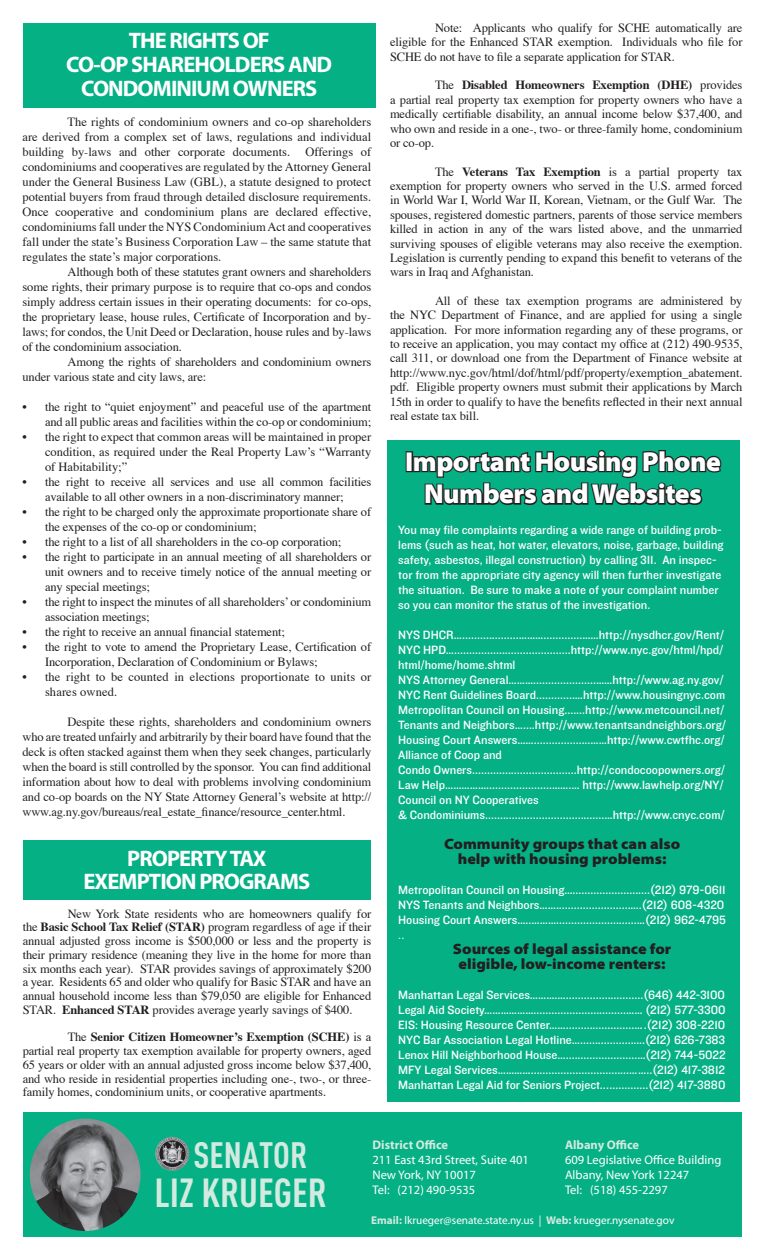
<style>
.page{position:relative;width:765px;height:1260px;background:#fff}
.page>*{position:absolute;margin:0;border:0;box-sizing:border-box;transform-origin:0 0}
.t1{font:700 40px "DIN Cond";color:#d2eae0}
.t2{font:700 36.25px "DIN Cond";color:#d2eae0}
.t3{font:900 semi-expanded 27.5px/32.5px "Myriad Pro";letter-spacing:-.02em;color:#fff;text-align:center;scale:.94 1}
.t4{font:700 22.5px/23.8px "Myriad Pro";letter-spacing:-.04em;color:#fff;text-align:center}
.t5{font:900 semi-expanded 15px/15px "Myriad Pro";color:#231f20;text-align:center}
.t6{font:12.5px/15px "Times";letter-spacing:-.01em;color:#231f20;text-align:justify}
.t7{font:12.5px/15px "Knockout HTF31 Junior Middlewt";color:#fff}
.t8{font:12.5px/15px "Myriad Pro";color:#fff}
.t9{font:12.5px/15px "Times";letter-spacing:.01em;color:#231f20}
.t10{font:700 12.5px "Myriad Pro";color:#d2eae0}
.t11{font:12.5px "Times";color:#fff}
.t12{font:11.25px "Myriad Pro";color:#fff}
.s1{font-weight:700}
.s2{font-weight:700;color:#d2eae0}
</style>
<div class="page">
<div style="left:23px;top:1112px;width:719px;height:125px;background:#05b085"></div>
<img style="left:155px;top:1137px;width:34px;height:34px">
<img style="left:30px;top:1119px;width:111px;height:112px">
<div style="left:23px;top:841px;width:348px;height:59px;background:#05b085"></div>
<div style="left:23px;top:23px;width:352px;height:84px;background:#05b085"></div>
<div style="left:387px;top:441px;width:352px;height:661px;background:#05b085"></div>
<div style="left:406px;top:451px;width:7px;height:21px;border:2px solid #231f20"></div>
<svg style="left:412px;top:440px;width:311px;height:65px"></svg>
<h3 class="t4" style="left:66px;top:28px;width:268px">THE RIGHTS OF<br>CO-OP SHAREHOLDERS AND<br>CONDOMINIUM OWNERS</h3>
<p class="t6" style="left:390px;top:19px;width:354px;line-height:14.4px;text-indent:45px">Note: Applicants who qualify for SCHE automatically are eligible for the Enhanced STAR exemption. Individuals who file for SCHE do not have to file a separate application for STAR.</p>
<p class="t6" style="left:390px;top:77px;width:354px;line-height:14.4px;text-indent:45px">The <span class="s1">Disabled Homeowners Exemption (DHE)</span> provides a partial real property tax exemption for property owners who have a medically certifiable disability, an annual income below $37,400, and who own and reside in a one-, two- or three-family home, condominium or co-op.</p>
<p class="t6" style="left:390px;top:163px;width:354px;line-height:14.4px;text-indent:45px">The <span class="s1">Veterans Tax Exemption</span> is a partial property tax exemption for property owners who served in the U.S. armed forced in World War I, World War II, Korean, Vietnam, or the Gulf War. The spouses, registered domestic partners, parents of those service members killed in action in any of the wars listed above, and the unmarried surviving spouses of eligible veterans may also receive the exemption.<br>Legislation is currently pending to expand this benefit to veterans of the wars in Iraq and Afghanistan.</p>
<p class="t6" style="left:390px;top:293px;width:354px;line-height:14.4px;text-indent:45px">All of these tax exemption programs are administered by the NYC Department of Finance, and are applied for using a single application. For more information regarding any of these programs, or to receive an application, you may contact my office at (212) 490-9535, call 311, or download one from the Department of Finance website at http://www.nyc.gov/html/dof/html/pdf/property/exemption_abatement. pdf. Eligible property owners must submit their applications by March 15th in order to qualify to have the benefits reflected in their next annual real estate tax bill.</p>
<h3 class="t3" style="left:405px;top:444px;width:337px">Important Housing Phone<br>Numbers and Websites</h3>
<p class="t7" style="left:398px;top:523px;width:327px">You may file complaints regarding a wide range of building prob&shy;lems (such as heat, hot water, elevators, noise, garbage, building safety, asbestos, illegal construction) by calling 311. An inspec&shy;tor from the appropriate city agency will then further investigate the situation. Be sure to make a note of your complaint number so you can monitor the status of the investigation.</p>
<p class="t7" style="left:398px;top:628px;width:329px">NYS DHCR…...................……….............……http://nysdhcr.gov/Rent/ NYC HPD….......................................http://www.nyc.gov/html/hpd/ html/home/home.shtml<br>NYS Attorney General……….....................……http://www.ag.ny.gov/ NYC Rent Guidelines Board.............…http://www.housingnyc.com Metropolitan Council on Housing.......http://www.metcouncil.net/ Tenants and Neighbors…....http://www.tenantsandneighbors.org/ Housing Court Answers……...................……http://www.cwtfhc.org/ Alliance of Coop and<br>Condo Owners...................................http://condocoopowners.org/ Law Help……………......................…….… http://www.lawhelp.org/NY/ Council on NY Cooperatives<br>&amp; Condominiums........................................…http://www.cnyc.com/</p>
<p class="t5" style="left:444px;top:836px;width:238px">Community groups that can also help with housing problems:</p>
<p class="t7" style="left:398px;top:883px;width:329px">Metropolitan Council on Housing…..........................(212) 979-0611<br>NYS Tenants and Neighbors……........................…..(212) 608-4320<br>Housing Court Answers…..………...........................…(212) 962-4795</p>
<p class="t11" style="left:398px;top:923px;width:8px">..</p>
<p class="t5" style="left:453px;top:941px;width:220px">Sources of legal assistance for eligible, low-income renters:</p>
<p class="t7" style="left:398px;top:988px;width:329px;text-align:justify">Manhattan Legal Services……….…..........................(646) 442-3100<br>Legal Aid Society………………...............................…… (212) 577-3300<br>EIS: Housing Resource Center…….......................….(212) 308-2210<br>NYC Bar Association Legal Hotline…......................(212) 626-7383<br>Lenox Hill Neighborhood House…........................…(212) 744-5022<br>MFY Legal Services………….................................……..(212) 417-3812<br>Manhattan Legal Aid for Seniors Project................(212) 417-3880</p>
<p class="t6" style="left:22px;top:113px;width:350px;text-indent:45px">The rights of condominium owners and co-op shareholders are derived from a complex set of laws, regulations and individual building by-laws and other corporate documents. Offerings of condominiums and cooperatives are regulated by the Attorney General under the General Business Law (GBL), a statute designed to protect potential buyers from fraud through detailed disclosure requirements.<br>Once cooperative and condominium plans are declared effective, condominiums fall under the NYS Condominium Act and cooperatives fall under the state’s Business Corporation Law – the same statute that regulates the state’s major corporations.</p>
<p class="t6" style="left:23px;top:263px;width:350px;text-indent:45px">Although both of these statutes grant owners and shareholders some rights, their primary purpose is to require that co-ops and condos simply address certain issues in their operating documents: for co-ops, the proprietary lease, house rules, Certificate of Incorporation and by&shy;laws; for condos, the Unit Deed or Declaration, house rules and by-laws of the condominium association.</p>
<p class="t6" style="left:23px;top:353px;width:350px;text-indent:45px">Among the rights of shareholders and condominium owners under various state and city laws, are:</p>
<p class="t6" style="left:23px;top:398px;width:350px;text-align:right">• the right to “quiet enjoyment” and peaceful use of the apartment and all public areas and facilities within the co-op or condominium;</p>
<p class="t6" style="left:45px;top:428px;width:328px;text-indent:-22px">• the right to expect that common areas will be maintained in proper condition, as required under the Real Property Law’s “Warranty of Habitability;”</p>
<p class="t6" style="left:23px;top:473px;width:350px;text-align:center">• the right to receive all services and use all common facilities available to all other owners in a non-discriminatory manner;</p>
<p class="t6" style="left:45px;top:503px;width:328px;text-indent:-23px">• the right to be charged only the approximate proportionate share of the expenses of the co-op or condominium;</p>
<p class="t6" style="left:23px;top:533px;width:320px">• the right to a list of all shareholders in the co-op corporation;</p>
<p class="t6" style="left:45px;top:548px;width:328px;text-indent:-22px">• the right to participate in an annual meeting of all shareholders or unit owners and to receive timely notice of the annual meeting or any special meetings;</p>
<p class="t6" style="left:45px;top:593px;width:328px;text-indent:-22px">• the right to inspect the minutes of all shareholders’ or condominium association meetings;</p>
<p class="t6" style="left:23px;top:623px;width:264px">• the right to receive an annual financial statement;</p>
<p class="t6" style="left:45px;top:638px;width:328px;text-indent:-22px">• the right to vote to amend the Proprietary Lease, Certification of<br>Incorporation, Declaration of Condominium or Bylaws;</p>
<p class="t9" style="left:45px;top:668px;width:328px;text-indent:-23px">• the right to be counted in elections proportionate to units or shares owned.</p>
<p class="t6" style="left:23px;top:713px;width:350px;text-indent:45px">Despite these rights, shareholders and condominium owners who are treated unfairly and arbitrarily by their board have found that the deck is often stacked against them when they seek changes, particularly when the board is still controlled by the sponsor. You can find additional information about how to deal with problems involving condominium and co-op boards on the NY State Attorney General’s website at http:// www.ag.ny.gov/bureaus/real_estate_finance/resource_center.html.</p>
<h3 class="t4" style="left:84px;top:845px;width:228px">PROPERTY TAX<br>EXEMPTION PROGRAMS</h3>
<p class="t6" style="left:23px;top:905px;width:350px;line-height:13.8px;text-indent:45px">New York State residents who are homeowners qualify for the <span class="s1">Basic School Tax Relief (STAR)</span> program regardless of age if their annual adjusted gross income is $500,000 or less and the property is their primary residence (meaning they live in the home for more than six months each year). STAR provides savings of approximately $200 a year. Residents 65 and older who qualify for Basic STAR and have an annual household income less than $79,050 are eligible for Enhanced STAR. <span class="s1">Enhanced STAR</span> provides average yearly savings of $400.</p>
<p class="t6" style="left:23px;top:1029px;width:350px;line-height:13.8px;text-indent:45px">The <span class="s1">Senior Citizen Homeowner’s Exemption (SCHE)</span> is a partial real property tax exemption available for property owners, aged 65 years or older with an annual adjusted gross income below $37,400, and who reside in residential properties including one-, two-, or three&shy;family homes, condominium units, or cooperative apartments.</p>
<h2 class="t2" style="left:194px;top:1133px;width:115px">SENATOR</h2>
<h1 class="t1" style="left:155px;top:1169px;width:174px">LIZ KRUEGER</h1>
<p class="t10" style="left:372px;top:1136px;width:77px">District Office</p>
<p class="t8" style="left:372px;top:1152px;width:158px">211 East 43rd Street, Suite 401<br>New York, NY 10017<br>Tel: (212) 490-9535</p>
<p class="t10" style="left:565px;top:1136px;width:76px">Albany Office</p>
<p class="t8" style="left:565px;top:1152px;width:158px">609 Legislative Office Building<br>Albany, New York 12247<br>Tel: (518) 455-2297</p>
<p class="t12" style="left:371px;top:1214px;width:305px"><span class="s2">Email:</span> lkrueger@senate.state.ny.us | <span class="s2">Web:</span> krueger.nysenate.gov</p>
</div>
